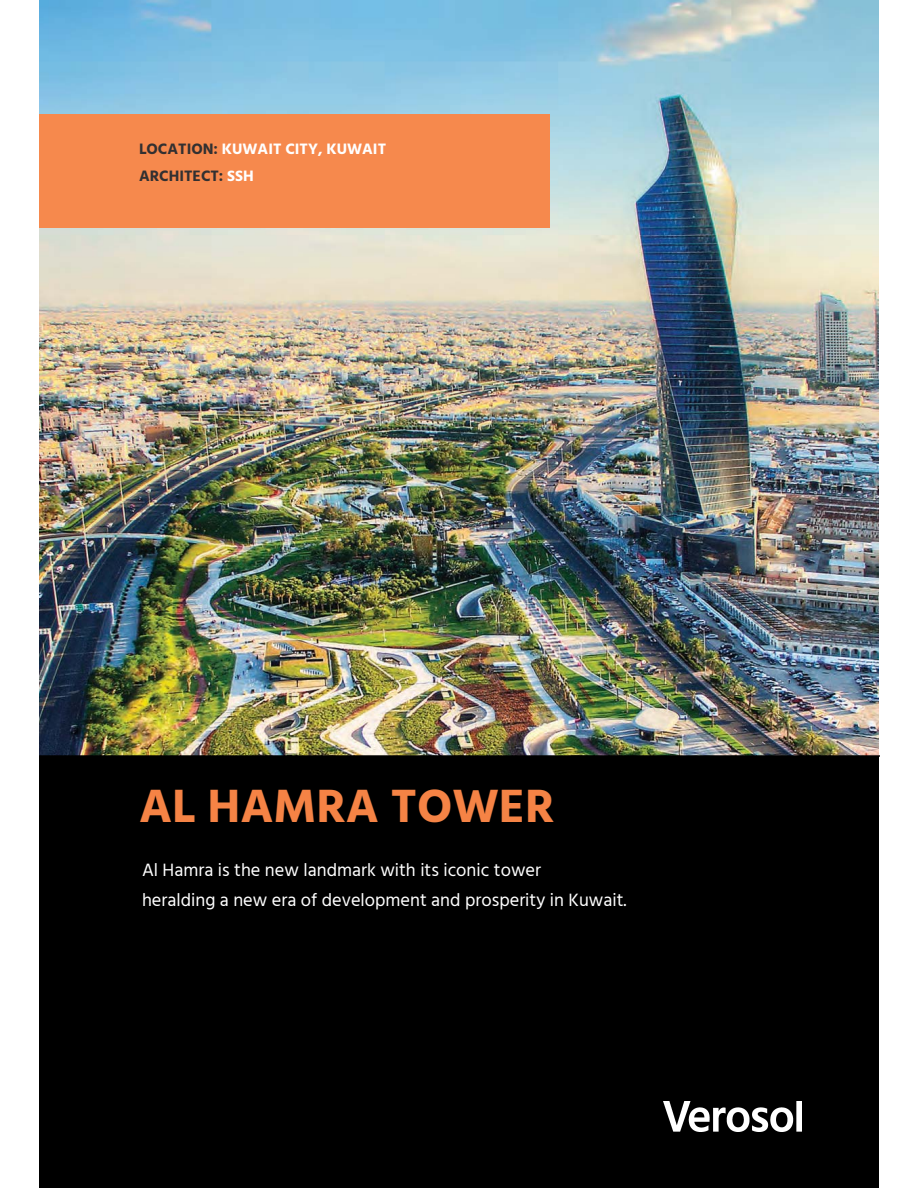
<style>
.page{position:relative;width:918px;height:1188px;background:#fff}
.page>*{position:absolute;margin:0;border:0;box-sizing:border-box;transform-origin:0 0}
.t1{font:700 48px "Hind";color:#f58345}
.t2{font:18.3px/29.7px "Hind";color:#fff}
.t3{font:700 15.45px/26.8px "Hind";color:#fff}
.s1{color:#323031}
</style>
<div class="page">
<img style="left:39px;top:0;width:840px;height:755px">
<div style="left:39px;top:114px;width:511px;height:114px;background:#f6894d"></div>
<div style="left:39px;top:755px;width:840px;height:433px;background:#000"></div>
<img style="left:663px;top:1102px;width:138px;height:29px">
<p class="t3" style="left:139px;top:136px;width:249px"><span class="s1">LOCATION:</span> KUWAIT CITY, KUWAIT<br><span class="s1">ARCHITECT:</span> SSH</p>
<h1 class="t1" style="left:139px;top:777px;width:417px">AL HAMRA TOWER</h1>
<p class="t2" style="left:142px;top:855px;width:486px">Al Hamra is the new landmark with its iconic tower<br>heralding a new era of development and prosperity in Kuwait.</p>
</div>
